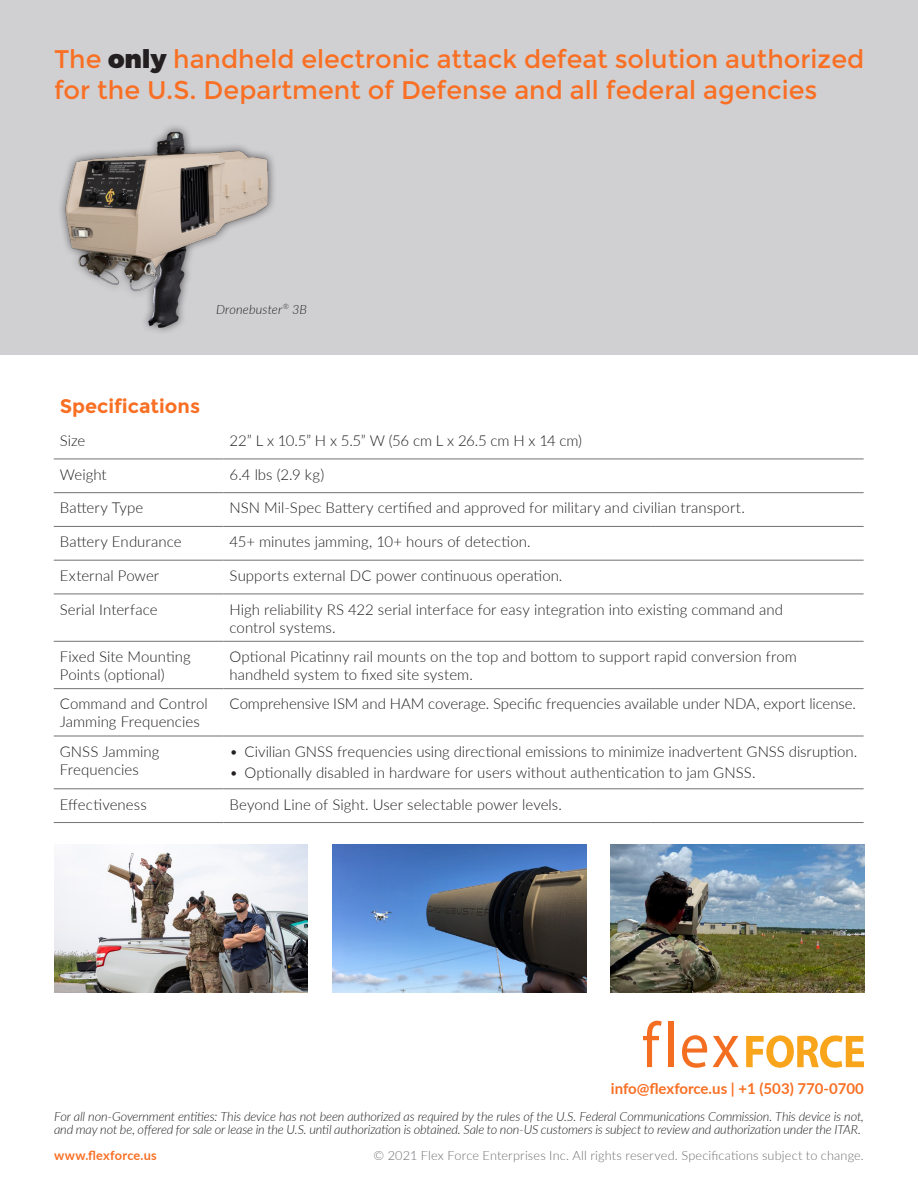
<style>
.page{position:relative;width:918px;height:1188px;background:#fff}
.page>*{position:absolute;margin:0;border:0;box-sizing:border-box;transform-origin:0 0}
.t1{font:25.5px/30.6px "Montserrat";color:#f96f23}
.Subhead{font:700 19.5px "Montserrat";color:#f96f23}
.Body{font:300 15px/18px "Lato";color:#231f20}
.t2{font:700 15px "Lato";color:#f96f23}
.t3{font:italic 300 12.75px/13.5px "Lato";letter-spacing:-.01em;color:#231f20}
.t4{font:300 12.75px "Lato";letter-spacing:.01em;color:#717074}
.t5{font:700 12.75px "Lato";letter-spacing:.015em;color:#f96f23}
.t6{font:italic 300 12.75px "Lato";letter-spacing:.015em;color:#231f20}
.s1{font-weight:900;color:#231f20}
</style>
<div class="page">
<div style="left:0;top:0;width:918px;height:355px;background:#d0d0d3"></div>
<img style="left:60px;top:126px;width:214px;height:206px">
<img style="left:54px;top:845px;width:254px;height:148px">
<img style="left:332px;top:845px;width:254px;height:148px">
<img style="left:610px;top:845px;width:254px;height:148px">
<hr style="left:54px;top:459px;width:170px;height:1px;background:#717074">
<hr style="left:224px;top:459px;width:213px;height:1px;background:#717074">
<hr style="left:437px;top:459px;width:213px;height:1px;background:#717074">
<hr style="left:650px;top:459px;width:214px;height:1px;background:#717074">
<hr style="left:54px;top:492px;width:170px;height:1px;background:#717074">
<hr style="left:224px;top:492px;width:213px;height:1px;background:#717074">
<hr style="left:437px;top:492px;width:213px;height:1px;background:#717074">
<hr style="left:650px;top:492px;width:214px;height:1px;background:#717074">
<hr style="left:54px;top:526px;width:170px;height:1px;background:#717074">
<hr style="left:224px;top:526px;width:213px;height:1px;background:#717074">
<hr style="left:437px;top:526px;width:213px;height:1px;background:#717074">
<hr style="left:650px;top:526px;width:214px;height:1px;background:#717074">
<hr style="left:54px;top:560px;width:170px;height:1px;background:#717074">
<hr style="left:224px;top:560px;width:213px;height:1px;background:#717074">
<hr style="left:437px;top:560px;width:213px;height:1px;background:#717074">
<hr style="left:650px;top:560px;width:214px;height:1px;background:#717074">
<hr style="left:54px;top:594px;width:170px;height:1px;background:#717074">
<hr style="left:224px;top:594px;width:213px;height:1px;background:#717074">
<hr style="left:437px;top:594px;width:213px;height:1px;background:#717074">
<hr style="left:650px;top:594px;width:214px;height:1px;background:#717074">
<hr style="left:54px;top:641px;width:170px;height:1px;background:#717074">
<hr style="left:224px;top:641px;width:213px;height:1px;background:#717074">
<hr style="left:437px;top:641px;width:213px;height:1px;background:#717074">
<hr style="left:650px;top:641px;width:214px;height:1px;background:#717074">
<hr style="left:54px;top:688px;width:170px;height:1px;background:#717074">
<hr style="left:224px;top:688px;width:213px;height:1px;background:#717074">
<hr style="left:437px;top:688px;width:213px;height:1px;background:#717074">
<hr style="left:650px;top:688px;width:214px;height:1px;background:#717074">
<hr style="left:54px;top:736px;width:170px;height:1px;background:#717074">
<hr style="left:224px;top:736px;width:213px;height:1px;background:#717074">
<hr style="left:437px;top:736px;width:213px;height:1px;background:#717074">
<hr style="left:650px;top:736px;width:214px;height:1px;background:#717074">
<hr style="left:54px;top:788px;width:170px;height:1px;background:#717074">
<hr style="left:224px;top:788px;width:213px;height:1px;background:#717074">
<hr style="left:437px;top:788px;width:213px;height:1px;background:#717074">
<hr style="left:650px;top:788px;width:214px;height:1px;background:#717074">
<hr style="left:54px;top:822px;width:170px;height:1px;background:#717074">
<hr style="left:224px;top:822px;width:213px;height:1px;background:#717074">
<hr style="left:437px;top:822px;width:213px;height:1px;background:#717074">
<hr style="left:650px;top:822px;width:214px;height:1px;background:#717074">
<svg style="left:643px;top:1021px;width:19px;height:46px"></svg>
<div style="left:668px;top:1021px;width:5px;height:46px;background:#f36e21"></div>
<svg style="left:682px;top:1035px;width:25px;height:33px"></svg>
<svg style="left:713px;top:1036px;width:26px;height:31px"></svg>
<svg style="left:746px;top:1035px;width:118px;height:33px"></svg>
<p class="t1" style="left:54px;top:44px;width:812px">The <span class="s1">only</span> handheld electronic attack defeat solution authorized for the U.S. Department of Defense and all federal agencies</p>
<p class="t6" style="left:216px;top:300px;width:93px">Dronebuster<sup>®</sup> 3B</p>
<p class="Subhead" style="left:60px;top:394px;width:142px">Specifications</p>
<p class="Body" style="left:60px;top:431px;width:27px">Size</p>
<p class="Body" style="left:230px;top:431px;width:354px">22” L x 10.5” H x 5.5” W (56 cm L x 26.5 cm H x 14 cm)</p>
<p class="Body" style="left:60px;top:465px;width:49px">Weight</p>
<p class="Body" style="left:230px;top:465px;width:96px">6.4 lbs (2.9 kg)</p>
<p class="Body" style="left:60px;top:498px;width:85px">Battery Type</p>
<p class="Body" style="left:230px;top:498px;width:517px">NSN Mil-Spec Battery certified and approved for military and civilian transport.</p>
<p class="Body" style="left:60px;top:532px;width:123px">Battery Endurance</p>
<p class="Body" style="left:230px;top:532px;width:303px">45+ minutes jamming, 10+ hours of detection.</p>
<p class="Body" style="left:60px;top:566px;width:101px">External Power</p>
<p class="Body" style="left:230px;top:566px;width:334px">Supports external DC power continuous operation.</p>
<p class="Body" style="left:60px;top:600px;width:99px">Serial Interface</p>
<p class="Body" style="left:230px;top:600px;width:555px">High reliability RS 422 serial interface for easy integration into existing command and control systems.</p>
<p class="Body" style="left:60px;top:647px;width:133px">Fixed Site Mounting<br>Points (optional)</p>
<p class="Body" style="left:230px;top:647px;width:569px">Optional Picatinny rail mounts on the top and bottom to support rapid conversion from handheld system to fixed site system.</p>
<p class="Body" style="left:60px;top:694px;width:150px">Command and Control<br>Jamming Frequencies</p>
<p class="Body" style="left:230px;top:694px;width:628px">Comprehensive ISM and HAM coverage. Specific frequencies available under NDA, export license.</p>
<p class="Body" style="left:60px;top:742px;width:101px">GNSS Jamming<br>Frequencies</p>
<p class="Body" style="left:230px;top:742px;width:629px">• Civilian GNSS frequencies using directional emissions to minimize inadvertent GNSS disruption.</p>
<p class="Body" style="left:230px;top:763px;width:528px">• Optionally disabled in hardware for users without authentication to jam GNSS.</p>
<p class="Body" style="left:60px;top:795px;width:89px">Effectiveness</p>
<p class="Body" style="left:230px;top:795px;width:334px">Beyond Line of Sight. User selectable power levels.</p>
<p class="t2" style="left:611px;top:1078px;width:255px">info@flexforce.us | +1 (503) 770-0700</p>
<p class="t3" style="left:54px;top:1109px;width:811px">For all non-Government entities: This device has not been authorized as required by the rules of the U.S. Federal Communications Commission. This device is not, and may not be, offered for sale or lease in the U.S. until authorization is obtained. Sale to non-US customers is subject to review and authorization under the ITAR.</p>
<p class="t5" style="left:54px;top:1146px;width:104px">www.flexforce.us</p>
<p class="t4" style="left:374px;top:1147px;width:492px">© 2021 Flex Force Enterprises Inc. All rights reserved. Specifications subject to change.</p>
</div>
